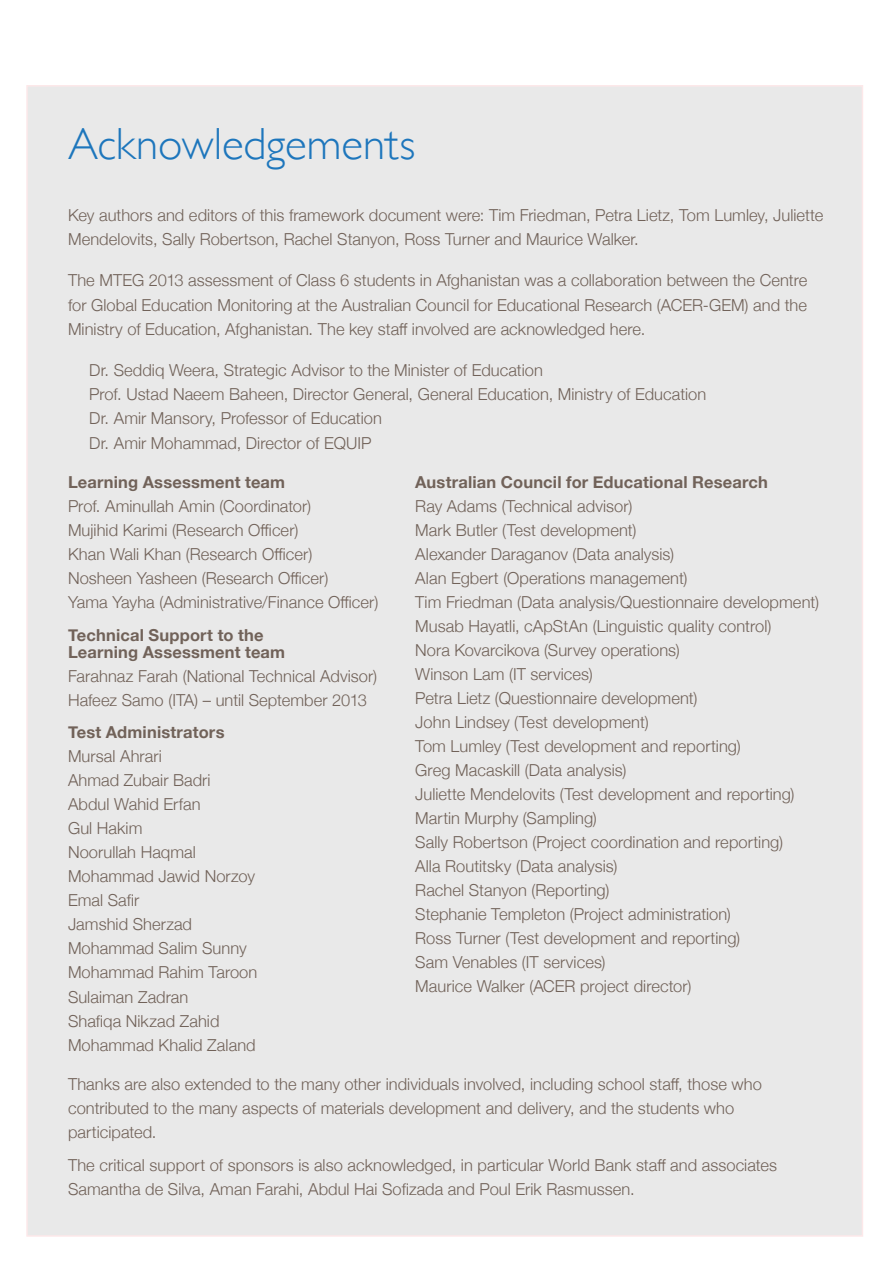
<style>
.page{position:relative;width:893px;height:1263px;background:#fff}
.page>*{position:absolute;margin:0;border:0;box-sizing:border-box;transform-origin:0 0}
.t1{font:300 45px "Gill Sans";letter-spacing:-.005em;color:#1d76bc}
.t2{font:300 16.5px/24px "Helvetica Neue";letter-spacing:.005em;color:#716259}
.t3{font:700 16.5px/16.5px "Helvetica Neue";letter-spacing:.01em;color:#716259}
</style>
<div class="page">
<div style="left:27px;top:86px;width:835px;height:1150px;background:#e9e9e9"></div>
<h1 class="t1" style="left:68px;top:108px;width:349px">Acknowledgements</h1>
<p class="t2" style="left:68px;top:202px;width:757px">Key authors and editors of this framework document were: Tim Friedman, Petra Lietz, Tom Lumley, Juliette<br>Mendelovits, Sally Robertson, Rachel Stanyon, Ross Turner and Maurice Walker.</p>
<p class="t2" style="left:68px;top:267px;width:741px;text-align:justify">The MTEG 2013 assessment of Class 6 students in Afghanistan was a collaboration between the Centre for Global Education Monitoring at the Australian Council for Educational Research (ACER-GEM) and the Ministry of Education, Afghanistan. The key staff involved are acknowledged here.</p>
<p class="t2" style="left:89px;top:357px;width:618px">Dr. Seddiq Weera, Strategic Advisor to the Minister of Education<br>Prof. Ustad Naeem Baheen, Director General, General Education, Ministry of Education Dr. Amir Mansory, Professor of Education<br>Dr. Amir Mohammad, Director of EQUIP</p>
<p class="t3" style="left:68px;top:474px;width:219px">Learning Assessment team</p>
<p class="t2" style="left:68px;top:493px;width:312px">Prof. Aminullah Amin (Coordinator)<br>Mujihid Karimi (Research Officer)<br>Khan Wali Khan (Research Officer)<br>Nosheen Yasheen (Research Officer)<br>Yama Yayha (Administrative/Finance Officer)</p>
<p class="t3" style="left:68px;top:628px;width:219px">Technical Support to the<br>Learning Assessment team</p>
<p class="t2" style="left:68px;top:663px;width:311px">Farahnaz Farah (National Technical Advisor)<br>Hafeez Samo (ITA) – until September 2013</p>
<p class="t3" style="left:68px;top:725px;width:158px">Test Administrators</p>
<p class="t2" style="left:68px;top:743px;width:191px">Mursal Ahrari<br>Ahmad Zubair Badri<br>Abdul Wahid Erfan<br>Gul Hakim<br>Noorullah Haqmal<br>Mohammad Jawid Norzoy<br>Emal Safir<br>Jamshid Sherzad<br>Mohammad Salim Sunny<br>Mohammad Rahim Taroon<br>Sulaiman Zadran<br>Shafiqa Nikzad Zahid<br>Mohammad Khalid Zaland</p>
<p class="t3" style="left:415px;top:474px;width:354px">Australian Council for Educational Research</p>
<p class="t2" style="left:415px;top:493px;width:405px">Ray Adams (Technical advisor)<br>Mark Butler (Test development)<br>Alexander Daraganov (Data analysis)<br>Alan Egbert (Operations management)<br>Tim Friedman (Data analysis/Questionnaire development)<br>Musab Hayatli, cApStAn (Linguistic quality control)<br>Nora Kovarcikova (Survey operations)<br>Winson Lam (IT services)<br>Petra Lietz (Questionnaire development)<br>John Lindsey (Test development)<br>Tom Lumley (Test development and reporting)<br>Greg Macaskill (Data analysis)<br>Juliette Mendelovits (Test development and reporting)<br>Martin Murphy (Sampling)<br>Sally Robertson (Project coordination and reporting)<br>Alla Routitsky (Data analysis)<br>Rachel Stanyon (Reporting)<br>Stephanie Templeton (Project administration)<br>Ross Turner (Test development and reporting)<br>Sam Venables (IT services)<br>Maurice Walker (ACER project director)</p>
<p class="t2" style="left:68px;top:1071px;width:695px">Thanks are also extended to the many other individuals involved, including school staff, those who contributed to the many aspects of materials development and delivery, and the students who participated.</p>
<p class="t2" style="left:68px;top:1152px;width:711px">The critical support of sponsors is also acknowledged, in particular World Bank staff and associates<br>Samantha de Silva, Aman Farahi, Abdul Hai Sofizada and Poul Erik Rasmussen.</p>
</div>
